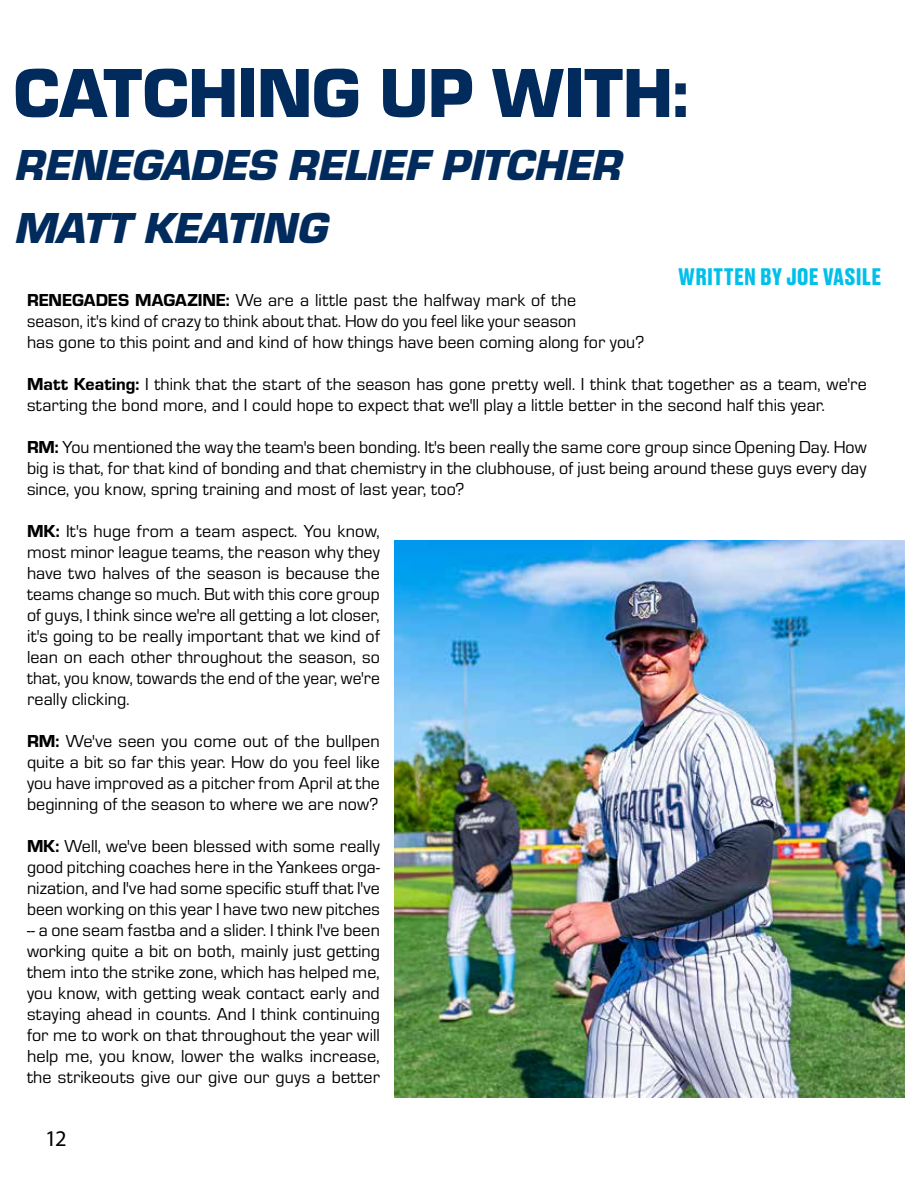
<style>
.page{position:relative;width:918px;height:1188px;background:#fff}
.page>*{position:absolute;margin:0;border:0;box-sizing:border-box;transform-origin:0 0}
.t1{font:800 72px "Micro Square";letter-spacing:-.005em;color:#002b5c}
.t2{font:italic 800 45px/63px "Micro Square";color:#002b5c}
.t3{font:700 22.5px "Druk Text Trial";letter-spacing:.01em;color:#00c0ea}
.t4{font:22.5px "Myriad Pro";color:#000101}
.t5{font:18px/21px "Micro Square";letter-spacing:.005em;color:#000;text-align:justify}
.s1{font-weight:700}
</style>
<div class="page">
<img style="left:395px;top:540px;width:509px;height:557px">
<h1 class="t1" style="left:14px;top:54px;width:677px">CATCHING UP WITH:</h1>
<h2 class="t2" style="left:14px;top:134px;width:608px">RENEGADES RELIEF PITCHER<br>MATT KEATING</h2>
<p class="t3" style="left:678px;top:268px;width:205px">WRITTEN BY JOE VASILE</p>
<p class="t5" style="left:27px;top:290px;width:619px;text-align:left"><span class="s1">RENEGADES MAGAZINE:</span> We are a little past the halfway mark of the<br>season, it's kind of crazy to think about that. How do you feel like your season<br>has gone to this point and and kind of how things have been coming along for you?</p>
<p class="t5" style="left:27px;top:374px;width:841px"><span class="s1">Matt Keating:</span> I think that the start of the season has gone pretty well. I think that together as a team, we're starting the bond more, and I could hope to expect that we'll play a little better in the second half this year.</p>
<p class="t5" style="left:27px;top:437px;width:841px"><span class="s1">RM:</span> You mentioned the way the team's been bonding. It's been really the same core group since Opening Day. How big is that, for that kind of bonding and that chemistry in the clubhouse, of just being around these guys every day since, you know, spring training and most of last year, too?</p>
<p class="t5" style="left:27px;top:521px;width:354px"><span class="s1">MK:</span> It's huge from a team aspect. You know, most minor league teams, the reason why they have two halves of the season is because the teams change so much. But with this core group of guys, I think since we're all getting a lot closer, it's going to be really important that we kind of lean on each other throughout the season, so that, you know, towards the end of the year, we're really clicking.</p>
<p class="t5" style="left:27px;top:731px;width:354px"><span class="s1">RM:</span> We've seen you come out of the bullpen quite a bit so far this year. How do you feel like you have improved as a pitcher from April at the beginning of the season to where we are now?</p>
<p class="t5" style="left:27px;top:836px;width:354px"><span class="s1">MK:</span> Well, we've been blessed with some really good pitching coaches here in the Yankees orga&shy;nization, and I've had some specific stuff that I've been working on this year I have two new pitches -- a one seam fastba and a slider. I think I've been working quite a bit on both, mainly just getting them into the strike zone, which has helped me, you know, with getting weak contact early and staying ahead in counts. And I think continuing for me to work on that throughout the year will help me, you know, lower the walks increase, the strikeouts give our give our guys a better</p>
<p class="t4" style="left:45px;top:1125px;width:23px">12</p>
</div>
